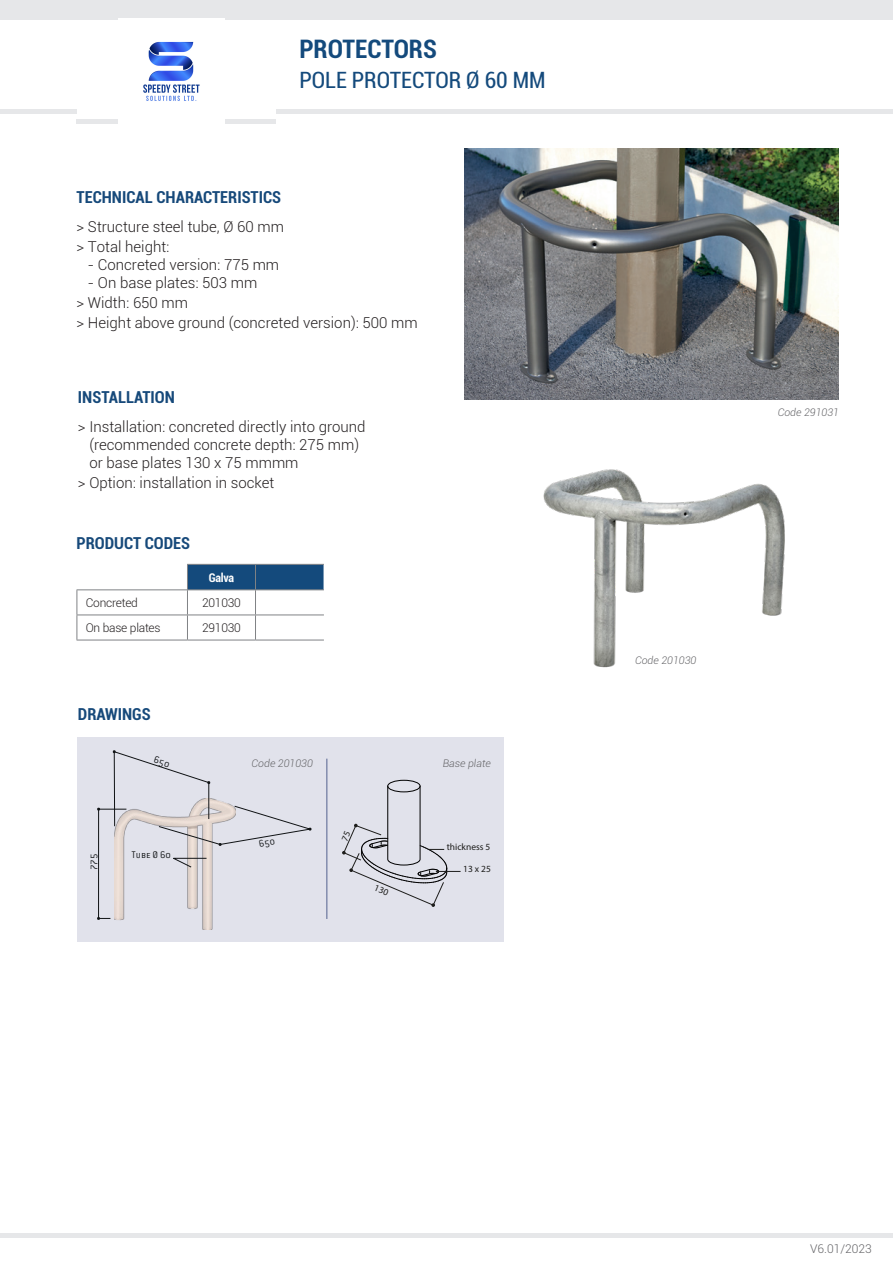
<style>
.page{position:relative;width:893px;height:1263px;background:#fff}
.page>*{position:absolute;margin:0;border:0;box-sizing:border-box;transform-origin:0 0}
.t1{font:700 condensed 25.5px "Roboto";color:#144a7c}
.t2{font:condensed 22.5px "Roboto";color:#144a7c}
.t3{font:700 condensed 16.5px "Roboto";color:#16497a}
.textes_à_puce{font:300 15px/18px "Roboto";color:#231f20}
._2011-Tab_LIGHT_dési{font:300 12px "Roboto";letter-spacing:-.02em;color:#231f20}
._2010-tab_ref{font:300 12px "Roboto";letter-spacing:-.02em;color:#231f20}
.t4{font:300 12px "Roboto";color:#636366}
._2010-tab_ref-2{font:700 condensed 12px "Roboto";letter-spacing:-.02em;color:#fff}
.t5{font:300 10.65px "Conduit SCITC";color:#101315}
.t6{font:italic 300 10.5px "Roboto";color:#636366}
.t7{font:300 9.45px "Conduit SCITC";color:#1d1d1b}
</style>
<div class="page">
<div style="left:0;top:0;width:893px;height:19px;background:#e6e7e9"></div>
<hr style="left:0;top:110px;width:77px;height:4px;background:#e6e7e9">
<hr style="left:276px;top:110px;width:617px;height:4px;background:#e6e7e9">
<hr style="left:0;top:1233px;width:893px;height:4px;background:#e6e7e9">
<hr style="left:77px;top:119px;width:199px;height:4px;background:#e6e7e9">
<hr style="left:77px;top:589px;width:110px;height:1px;background:#808285">
<hr style="left:77px;top:615px;width:110px;height:1px;background:#808285">
<svg style="left:77px;top:590px;width:1px;height:50px"></svg>
<hr style="left:77px;top:640px;width:110px;height:1px;background:#808285">
<hr style="left:187px;top:640px;width:68px;height:1px;background:#808285">
<hr style="left:255px;top:640px;width:69px;height:1px;background:#808285">
<svg style="left:187px;top:564px;width:137px;height:76px"></svg>
<img style="left:465px;top:149px;width:374px;height:251px">
<img style="left:543px;top:469px;width:242px;height:199px">
<div style="left:77px;top:737px;width:426px;height:205px;background:#e1e2eb"></div>
<hr style="left:326px;top:759px;width:2px;height:160px;background:#838cad">
<img style="left:120px;top:920px;width:93px;height:9px">
<div style="left:388px;top:780px;width:32px;height:12px;border:1px solid #000;border-radius:50%"></div>
<img style="left:118px;top:41px;width:106px;height:82px">
<svg style="left:97px;top:750px;width:215px;height:170px"></svg>
<svg style="left:342px;top:786px;width:119px;height:121px"></svg>
<h1 class="t1" style="left:299px;top:31px;width:139px">PROTECTORS</h1>
<p class="t2" style="left:299px;top:65px;width:248px">POLE PROTECTOR Ø 60 MM</p>
<p class="t3" style="left:77px;top:185px;width:206px">TECHNICAL CHARACTERISTICS</p>
<p class="textes_à_puce" style="left:77px;top:217px;width:209px">&gt; Structure steel tube, Ø 60 mm</p>
<p class="textes_à_puce" style="left:77px;top:237px;width:94px">&gt; Total height:</p>
<p class="textes_à_puce" style="left:88px;top:255px;width:193px">- Concreted version: 775 mm</p>
<p class="textes_à_puce" style="left:88px;top:273px;width:171px">- On base plates: 503 mm</p>
<p class="textes_à_puce" style="left:77px;top:293px;width:113px">&gt; Width: 650 mm</p>
<p class="textes_à_puce" style="left:77px;top:313px;width:343px">&gt; Height above ground (concreted version): 500 mm</p>
<p class="t3" style="left:78px;top:386px;width:98px">INSTALLATION</p>
<p class="textes_à_puce" style="left:89px;top:417px;width:278px;text-indent:-11px">&gt; Installation: concreted directly into ground (recommended concrete depth: 275 mm) or base plates 130 x 75 mmmm</p>
<p class="textes_à_puce" style="left:78px;top:473px;width:198px">&gt; Option: installation in socket</p>
<p class="t3" style="left:77px;top:532px;width:115px">PRODUCT CODES</p>
<p class="_2010-tab_ref-2" style="left:209px;top:569px;width:27px">Galva</p>
<p class="_2011-Tab_LIGHT_dési" style="left:86px;top:594px;width:54px">Concreted</p>
<p class="_2010-tab_ref" style="left:202px;top:594px;width:40px">201030</p>
<p class="_2011-Tab_LIGHT_dési" style="left:86px;top:619px;width:76px">On base plates</p>
<p class="_2010-tab_ref" style="left:202px;top:619px;width:40px">291030</p>
<p class="t3" style="left:78px;top:702px;width:74px">DRAWINGS</p>
<p class="t5" style="left:86px;top:870px;width:18px;rotate:-90deg">775</p>
<p class="t5" style="left:132px;top:848px;width:41px">Tube Ø 60</p>
<p class="t6" style="left:252px;top:755px;width:63px">Code 201030</p>
<p class="t6" style="left:443px;top:755px;width:50px">Base plate</p>
<p class="t7" style="left:447px;top:840px;width:45px">thickness 5</p>
<p class="t7" style="left:463px;top:863px;width:29px">13 x 25</p>
<p class="t6" style="left:778px;top:405px;width:63px">Code 291031</p>
<p class="t6" style="left:635px;top:653px;width:63px">Code 201030</p>
<p class="t4" style="left:810px;top:1240px;width:63px">V6.01/2023</p>
</div>
